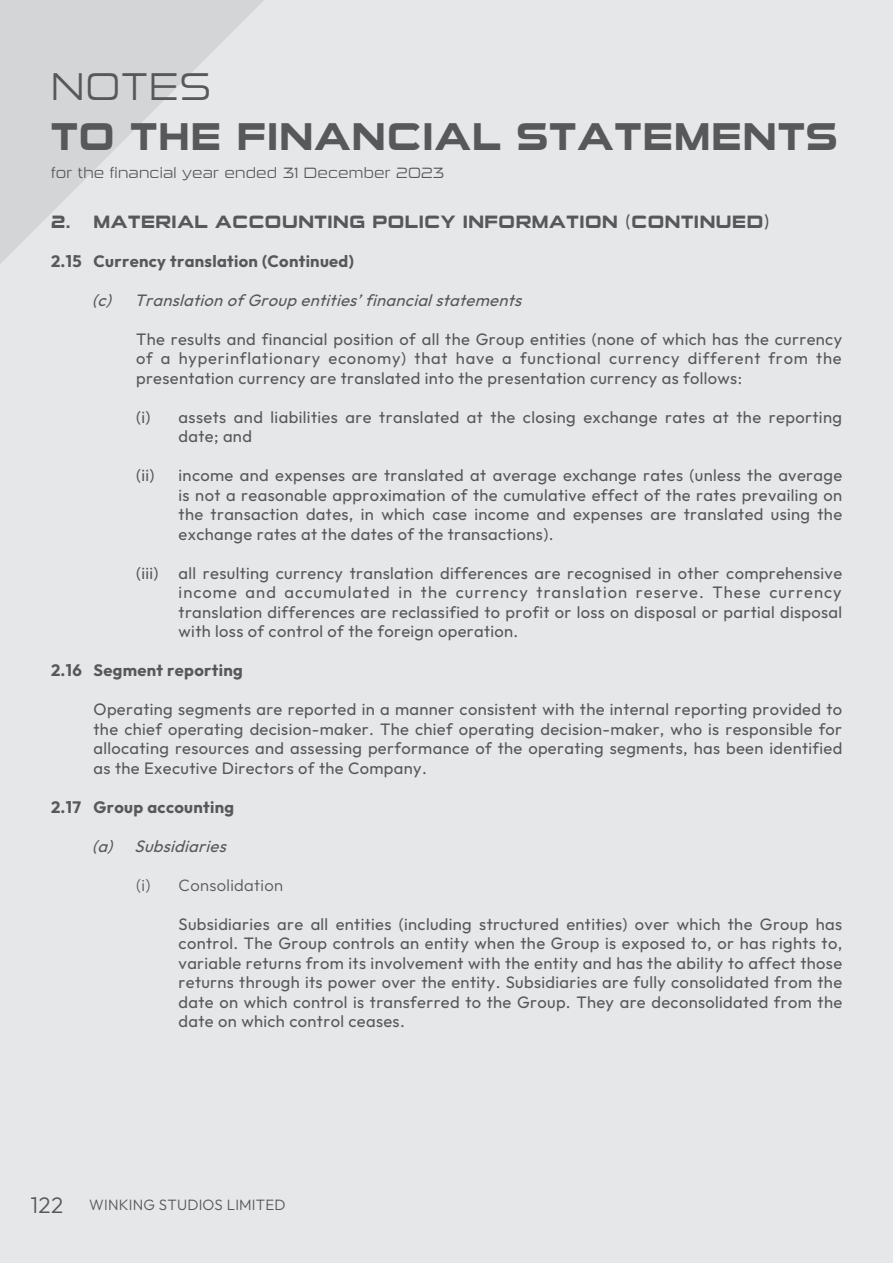
<style>
.page{position:relative;width:893px;height:1263px;background:#e6e7e9}
.page>*{position:absolute;margin:0;border:0;box-sizing:border-box;transform-origin:0 0}
.t1{font:700 39px "Sui Generis Rg";letter-spacing:.03em;color:#57585a}
.t2{font:39px "Sui Generis Lt";letter-spacing:.03em;color:#57585a}
.t3{font:700 18px "Sui Generis Rg";letter-spacing:.03em;color:#57585a}
.t4{font:16.5px/19.5px "Outfit";letter-spacing:.02em;color:#57585a;text-align:justify}
.t5{font:700 16.5px "Outfit";letter-spacing:.02em;color:#57585a}
.t6{font:italic 16.5px "Outfit";color:#57585a}
.t7{font:300 16.5px "Outfit";letter-spacing:.02em;color:#57585a}
.t8{font:15px "Sui Generis Lt";letter-spacing:.01em;color:#57585a}
.t9{font:300 15px "Outfit";letter-spacing:.01em;color:#57585a}
.s1{font-size:22.5px}
</style>
<div class="page">
<svg style="left:0;top:0;width:264px;height:264px;fill:#d8d9db"></svg>
<h1 class="t2" style="left:51px;top:63px;width:161px">NOTES</h1>
<h1 class="t1" style="left:51px;top:113px;width:788px">TO THE FINANCIAL STATEMENTS</h1>
<p class="t8" style="left:51px;top:164px;width:395px">for the financial year ended 31 December 2023</p>
<p class="t3" style="left:51px;top:211px;width:720px">2. MATERIAL ACCOUNTING POLICY INFORMATION (CONTINUED)</p>
<p class="t5" style="left:51px;top:250px;width:304px">2.15 Currency translation (Continued)</p>
<p class="t6" style="left:92px;top:289px;width:437px">(c) TranslationofGroupentities’financialstatements</p>
<p class="t4" style="left:136px;top:330px;width:708px">The results and financial position of all the Group entities (none of which has the currency of a hyperinflationary economy) that have a functional currency different from the presentation currency are translated into the presentation currency as follows:</p>
<p class="t4" style="left:179px;top:408px;width:665px;text-indent:-43px">(i) assets and liabilities are translated at the closing exchange rates at the reporting date; and</p>
<p class="t4" style="left:179px;top:466px;width:665px;text-indent:-43px">(ii) income and expenses are translated at average exchange rates (unless the average is not a reasonable approximation of the cumulative effect of the rates prevailing on the transaction dates, in which case income and expenses are translated using the exchange rates at the dates of the transactions).</p>
<p class="t4" style="left:179px;top:564px;width:665px;text-indent:-43px">(iii) all resulting currency translation differences are recognised in other comprehensive income and accumulated in the currency translation reserve. These currency translation differences are reclassified to profit or loss on disposal or partial disposal with loss of control of the foreign operation.</p>
<p class="t5" style="left:51px;top:660px;width:193px">2.16 Segment reporting</p>
<p class="t4" style="left:94px;top:700px;width:750px">Operating segments are reported in a manner consistent with the internal reporting provided to the chief operating decision-maker. The chief operating decision-maker, who is responsible for allocating resources and assessing performance of the operating segments, has been identified as the Executive Directors of the Company.</p>
<p class="t5" style="left:51px;top:796px;width:185px">2.17 Group accounting</p>
<p class="t6" style="left:92px;top:835px;width:141px">(a) Subsidiaries</p>
<p class="t7" style="left:136px;top:875px;width:148px">(i) Consolidation</p>
<p class="t4" style="left:179px;top:915px;width:665px">Subsidiaries are all entities (including structured entities) over which the Group has control. The Group controls an entity when the Group is exposed to, or has rights to, variable returns from its involvement with the entity and has the ability to affect those returns through its power over the entity. Subsidiaries are fully consolidated from the date on which control is transferred to the Group. They are deconsolidated from the date on which control ceases.</p>
<p class="t9" style="left:31px;top:1195px;width:257px"><span class="s1">122</span> WINKING STUDIOS LIMITED</p>
</div>
